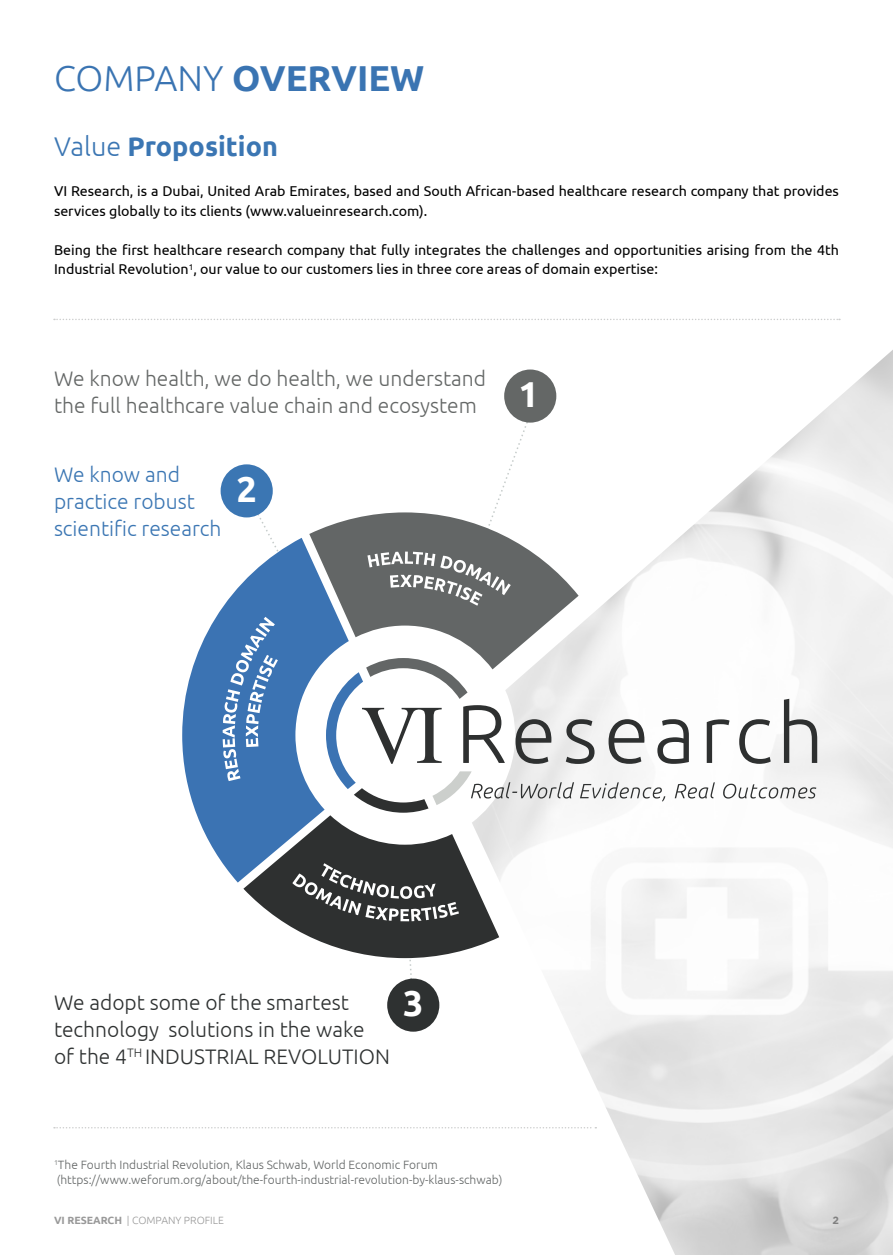
<style>
.page{position:relative;width:893px;height:1255px;background:#fff}
.page>*{position:absolute;margin:0;border:0;box-sizing:border-box;transform-origin:0 0}
.t1{font:700 36px "Ubuntu";color:#3a74b2}
.t2{font:700 36px "Ubuntu";color:#fff}
.t3{font:700 27px "Ubuntu";color:#3b76b3}
.t4{font:300 21px/27px "Ubuntu";color:#2e3131}
.t5{font:300 21px/27px "Ubuntu";color:#646766}
.t6{font:300 21px/27px "Ubuntu";color:#3b76b3}
.t7{font:14.25px/19.5px "Ubuntu";color:#000}
.t8{font:300 12px/15px "Ubuntu";color:#636666}
.t9{font:300 10.5px "Ubuntu";color:#999}
.t10{font:700 10.5px "Gotham";color:#808080}
.s1{font-weight:300}
.s2{font-weight:700}
</style>
<div class="page">
<div style="left:387px;top:978px;width:52px;height:53px;background:#2e3131;border-radius:50%"></div>
<div style="left:504px;top:369px;width:52px;height:53px;background:#646766;border-radius:50%"></div>
<svg style="left:182px;top:607px;width:41px;height:257px;fill:#3b73b3"></svg>
<svg style="left:223px;top:416px;width:594px;height:587px"></svg>
<svg style="left:54px;top:319px;width:786px;height:1px"></svg>
<svg style="left:54px;top:1127px;width:542px;height:1px"></svg>
<h1 class="t1" style="left:54px;top:57px;width:372px"><span class="s1">COMPANY</span> OVERVIEW</h1>
<h2 class="t3" style="left:54px;top:130px;width:225px"><span class="s1">Value</span> Proposition</h2>
<p class="t7" style="left:54px;top:181px;width:786px">VI Research, is a Dubai, United Arab Emirates, based and South African-based healthcare research company that provides services globally to its clients (www.valueinresearch.com).</p>
<p class="t7" style="left:54px;top:240px;width:786px">Being the first healthcare research company that fully integrates the challenges and opportunities arising from the 4th<br>Industrial Revolution<sup>1</sup>, our value to our customers lies in three core areas of domain expertise:</p>
<h3 class="t5" style="left:54px;top:364px;width:433px">We know health, we do health, we understand the full healthcare value chain and ecosystem</h3>
<h3 class="t6" style="left:54px;top:461px;width:169px">We know and practice robust scientific research</h3>
<h1 class="t2" style="left:236px;top:467px;width:22px">2</h1>
<h1 class="t2" style="left:518px;top:373px;width:22px">1</h1>
<h3 class="t4" style="left:54px;top:988px;width:337px">We adopt some of the smartest technology solutions in the wake of the 4<sup>TH</sup> INDUSTRIAL REVOLUTION</h3>
<h1 class="t2" style="left:403px;top:981px;width:22px">3</h1>
<p class="t8" style="left:54px;top:1156px;width:450px"><sup>1</sup>The Fourth Industrial Revolution, Klaus Schwab, World Economic Forum (https://www.weforum.org/about/the-fourth-industrial-revolution-by-klaus-schwab)</p>
<p class="t9" style="left:54px;top:1213px;width:171px"><span class="s2">VI RESEARCH</span> | COMPANY PROFILE</p>
<p class="t10" style="left:832px;top:1213px;width:8px">2</p>
</div>
